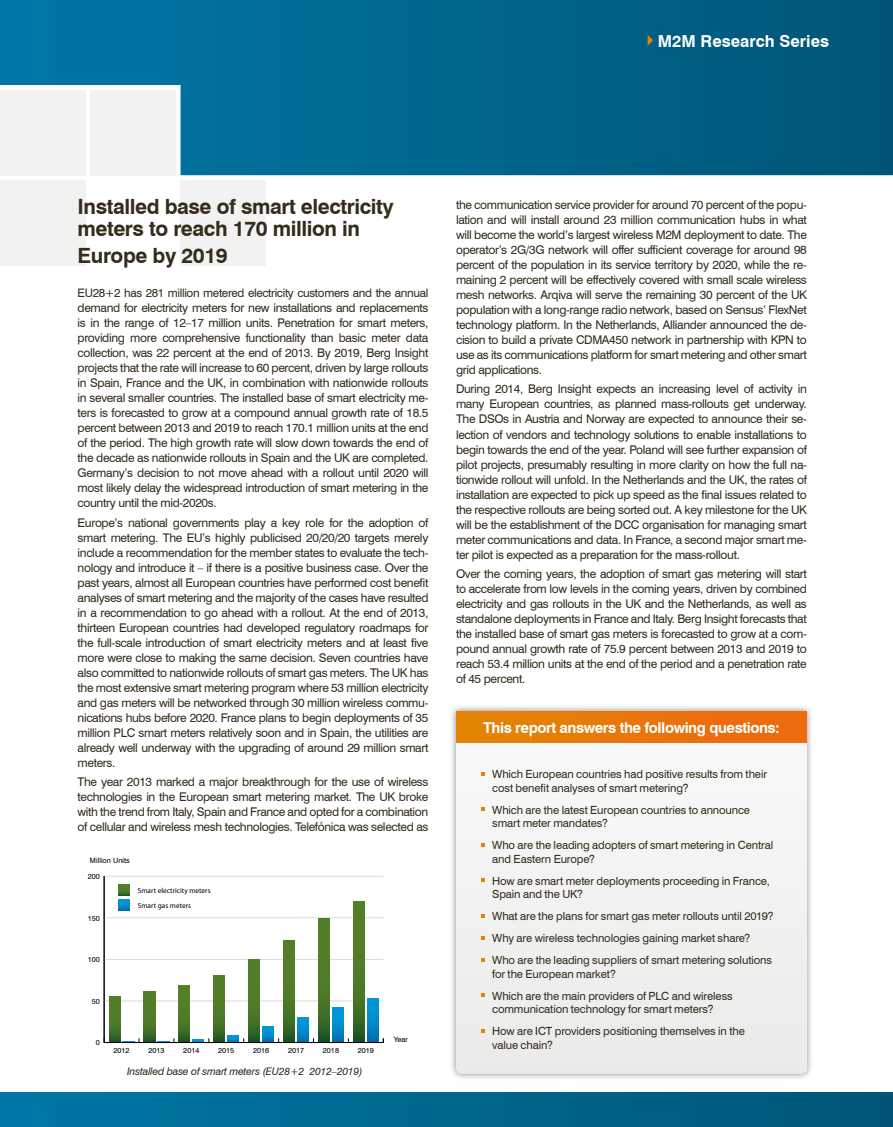
<style>
.page{position:relative;width:893px;height:1127px;background:#fff}
.page>*{position:absolute;margin:0;border:0;box-sizing:border-box;transform-origin:0 0}
.t1{font:700 21px/22.5px "Swiss 721 BT";letter-spacing:-.02em;color:#342d1d}
.t2{font:700 16.5px "Swiss 721 BT";color:#fff}
.t3{font:700 15px "Swiss 721 BT";letter-spacing:-.03em;color:#fff}
.t4{font:12px/15px "Swiss 721 BT";letter-spacing:-.03em;color:#342d1d;text-align:justify}
.t5{font:11.7px "Swiss 721 BT";letter-spacing:-.03em;color:#342d1d}
.t6{font:11.25px/13.5px "Swiss 721 BT";letter-spacing:-.01em;color:#342d1d}
.t7{font:italic 10.5px "Swiss 721 BT";letter-spacing:-.02em;color:#342d1d}
.t8{font:7.35px "Swiss 721 BT";color:#000}
.t9{font:7.35px/15.3px "Myriad";color:#000}
</style>
<div class="page">
<svg style="left:0;top:0;width:893px;height:175px;background:#03678d"></svg>
<div style="left:0;top:1093px;width:893px;height:34px;background:linear-gradient(to right,#0078a7,#005676)"></div>
<div style="left:180px;top:180px;width:85px;height:85px;background:#f2f2f1"></div>
<div style="left:90px;top:90px;width:85px;height:85px;background:#f2f2f1"></div>
<div style="left:0;top:90px;width:85px;height:85px;background:#f2f2f1"></div>
<div style="left:0;top:180px;width:85px;height:85px;background:#f2f2f1"></div>
<div style="left:449px;top:704px;width:364px;height:377px;background:#342d1d;opacity:.5"></div>
<div style="left:456px;top:743px;width:351px;height:330px;background:#f2f2f1"></div>
<div style="left:456px;top:711px;width:351px;height:32px;background:linear-gradient(to right,#e48605,#ee680f)"></div>
<svg style="left:104px;top:875px;width:280px;height:168px"></svg>
<svg style="left:119px;top:884px;width:11px;height:27px"></svg>
<svg style="left:482px;top:807px;width:3px;height:4px"></svg>
<svg style="left:482px;top:878px;width:3px;height:4px"></svg>
<svg style="left:482px;top:993px;width:3px;height:4px"></svg>
<svg style="left:648px;top:35px;width:5px;height:11px"></svg>
<h2 class="t2" style="left:658px;top:29px;width:173px">M2M Research Series</h2>
<h1 class="t1" style="left:78px;top:194px;width:318px">Installed base of smart electricity meters to reach 170 million in</h1>
<h1 class="t1" style="left:78px;top:244px;width:152px">Europe by 2019</h1>
<p class="t5" style="left:78px;top:285px;width:352px">EU28+2 has 281 million metered electricity customers and the annual</p>
<p class="t4" style="left:78px;top:300px;width:352px">demand for electricity meters for new installations and replacements is in the range of 12–17 million units. Penetration for smart meters, providing more comprehensive functionality than basic meter data collection, was 22 percent at the end of 2013. By 2019, Berg Insight projects that the rate will increase to 60 percent, driven by large rollouts in Spain, France and the UK, in combination with nationwide rollouts in several smaller countries. The installed base of smart electricity me&shy;ters is forecasted to grow at a compound annual growth rate of 18.5 percent between 2013 and 2019 to reach 170.1 million units at the end of the period. The high growth rate will slow down towards the end of the decade as nationwide rollouts in Spain and the UK are completed.<br>Germany’s decision to not move ahead with a rollout until 2020 will most likely delay the widespread introduction of smart metering in the country until the mid-2020s.</p>
<p class="t4" style="left:78px;top:514px;width:352px">Europe’s national governments play a key role for the adoption of smart metering. The EU’s highly publicised 20/20/20 targets merely include a recommendation for the member states to evaluate the tech&shy;nology and introduce it – if there is a positive business case. Over the past years, almost all European countries have performed cost benefit analyses of smart metering and the majority of the cases have resulted in a recommendation to go ahead with a rollout. At the end of 2013, thirteen European countries had developed regulatory roadmaps for the full-scale introduction of smart electricity meters and at least five more were close to making the same decision. Seven countries have also committed to nationwide rollouts of smart gas meters. The UK has the most extensive smart metering program where 53 million electricity and gas meters will be networked through 30 million wireless commu&shy;nications hubs before 2020. France plans to begin deployments of 35 million PLC smart meters relatively soon and in Spain, the utilities are already well underway with the upgrading of around 29 million smart meters.</p>
<p class="t4" style="left:78px;top:774px;width:352px">The year 2013 marked a major breakthrough for the use of wireless technologies in the European smart metering market. The UK broke with the trend from Italy, Spain and France and opted for a combination of cellular and wireless mesh technologies. Telefónica was selected as</p>
<p class="t8" style="left:90px;top:856px;width:41px">Million Units</p>
<p class="t8" style="left:88px;top:872px;width:14px">200</p>
<p class="t8" style="left:88px;top:913px;width:14px">150</p>
<p class="t8" style="left:88px;top:955px;width:14px">100</p>
<p class="t8" style="left:92px;top:996px;width:10px">50</p>
<p class="t9" style="left:138px;top:883px;width:74px">Smart electricity meters<br>Smart gas meters</p>
<p class="t8" style="left:96px;top:1038px;width:6px">0</p>
<p class="t8" style="left:114px;top:1045px;width:18px">2012</p>
<p class="t8" style="left:148px;top:1045px;width:18px">2013</p>
<p class="t8" style="left:183px;top:1045px;width:18px">2014</p>
<p class="t8" style="left:218px;top:1045px;width:18px">2015</p>
<p class="t8" style="left:253px;top:1045px;width:18px">2016</p>
<p class="t8" style="left:288px;top:1045px;width:18px">2017</p>
<p class="t8" style="left:323px;top:1045px;width:18px">2018</p>
<p class="t8" style="left:358px;top:1045px;width:18px">2019</p>
<p class="t7" style="left:127px;top:1064px;width:237px">Installed base of smart meters (EU28+2 2012–2019)</p>
<p class="t8" style="left:394px;top:1035px;width:16px">Year</p>
<p class="t4" style="left:456px;top:197px;width:352px">the communication service provider for around 70 percent of the popu&shy;lation and will install around 23 million communication hubs in what will become the world’s largest wireless M2M deployment to date. The operator’s 2G/3G network will offer sufficient coverage for around 98 percent of the population in its service territory by 2020, while the re&shy;maining 2 percent will be effectively covered with small scale wireless mesh networks. Arqiva will serve the remaining 30 percent of the UK population with a long-range radio network, based on Sensus’ FlexNet technology platform. In the Netherlands, Alliander announced the de&shy;cision to build a private CDMA450 network in partnership with KPN to use as its communications platform for smart metering and other smart grid applications.</p>
<p class="t4" style="left:456px;top:381px;width:352px">During 2014, Berg Insight expects an increasing level of activity in many European countries, as planned mass-rollouts get underway.<br>The DSOs in Austria and Norway are expected to announce their se&shy;lection of vendors and technology solutions to enable installations to begin towards the end of the year. Poland will see further expansion of pilot projects, presumably resulting in more clarity on how the full na&shy;tionwide rollout will unfold. In the Netherlands and the UK, the rates of installation are expected to pick up speed as the final issues related to the respective rollouts are being sorted out. A key milestone for the UK will be the establishment of the DCC organisation for managing smart meter communications and data. In France, a second major smart me&shy;ter pilot is expected as a preparation for the mass-rollout.</p>
<p class="t4" style="left:456px;top:565px;width:352px">Over the coming years, the adoption of smart gas metering will start to accelerate from low levels in the coming years, driven by combined electricity and gas rollouts in the UK and the Netherlands, as well as standalone deployments in France and Italy. Berg Insight forecasts that the installed base of smart gas meters is forecasted to grow at a com&shy;pound annual growth rate of 75.9 percent between 2013 and 2019 to reach 53.4 million units at the end of the period and a penetration rate of 45 percent.</p>
<p class="t3" style="left:483px;top:717px;width:298px">This report answers the following questions:</p>
<p class="t6" style="left:492px;top:767px;width:276px">Which European countries had positive results from their cost benefit analyses of smart metering?</p>
<p class="t6" style="left:492px;top:802px;width:259px">Which are the latest European countries to announce smart meter mandates?</p>
<p class="t6" style="left:492px;top:838px;width:283px">Who are the leading adopters of smart metering in Central and Eastern Europe?</p>
<p class="t6" style="left:492px;top:873px;width:279px">How are smart meter deployments proceeding in France,<br>Spain and the UK?</p>
<p class="t6" style="left:492px;top:905px;width:283px;line-height:22px">What are the plans for smart gas meter rollouts until 2019?<br>Why are wireless technologies gaining market share?<br>Who are the leading suppliers of smart metering solutions</p>
<p class="t6" style="left:492px;top:962px;width:242px;line-height:22px">for the European market?<br>Which are the main providers of PLC and wireless</p>
<p class="t6" style="left:492px;top:998px;width:254px;line-height:22px">communication technology for smart meters?<br>How are ICT providers positioning themselves in the</p>
<p class="t6" style="left:492px;top:1037px;width:62px">value chain?</p>
</div>
